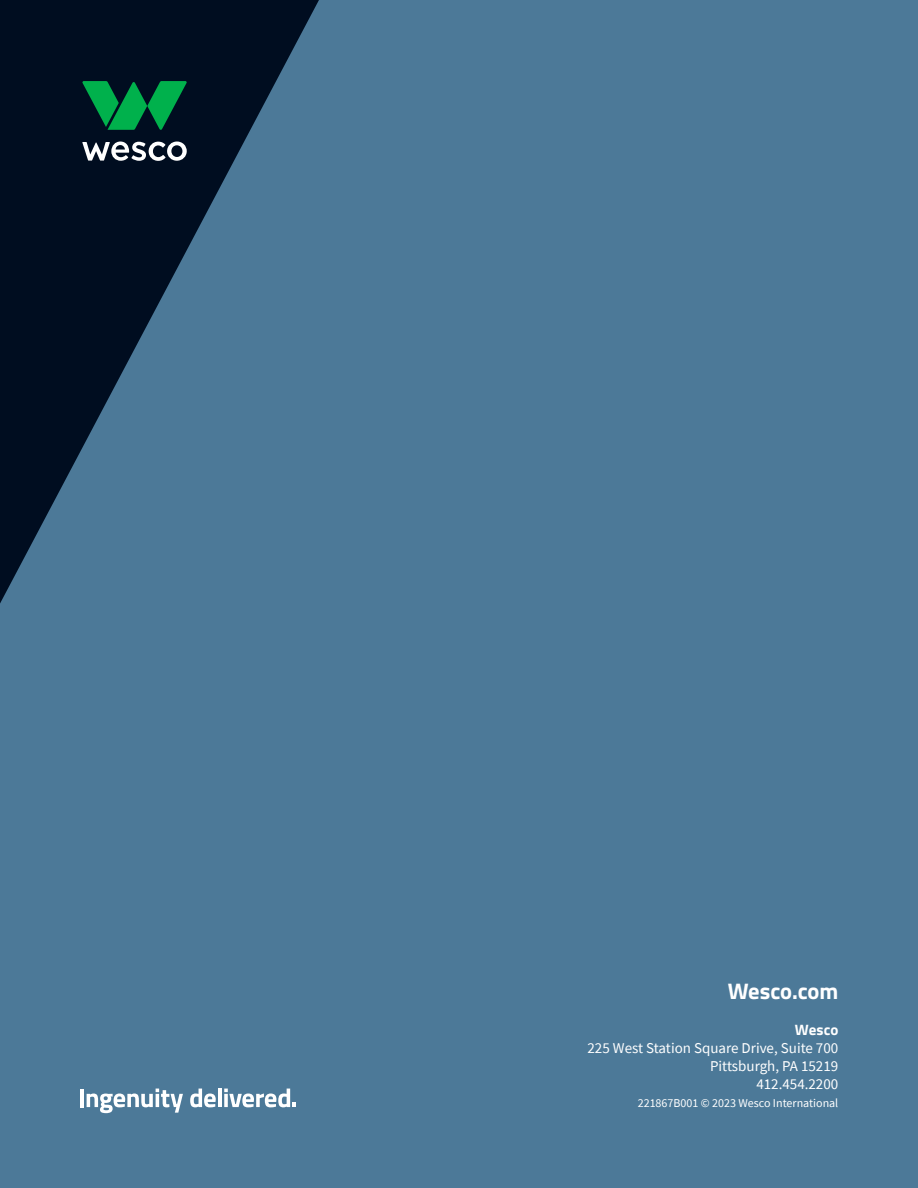
<style>
.page{position:relative;width:918px;height:1188px;background:#4c7998}
.page>*{position:absolute;margin:0;border:0;box-sizing:border-box;transform-origin:0 0}
.t1{font:700 22.5px "Titillium Web";letter-spacing:-.005em;color:#fff}
.t2{font:15px/18px "Source Sans Pro";color:#fff;text-align:right}
.t3{font:700 15px "Titillium Web";letter-spacing:.005em;color:#fff}
.t4{font:12px "Source Sans Pro";color:#fff}
</style>
<div class="page">
<svg style="left:0;top:0;width:319px;height:604px"></svg>
<svg style="left:82px;top:142px;width:105px;height:19px;background:#777e88"></svg>
<svg style="left:82px;top:81px;width:105px;height:49px;background:#006838"></svg>
<hr style="left:80px;top:1089px;width:4px;height:18px;background:#fff">
<svg style="left:87px;top:1089px;width:96px;height:24px"></svg>
<svg style="left:190px;top:1089px;width:26px;height:18px"></svg>
<hr style="left:218px;top:1089px;width:3px;height:18px;background:#fff">
<svg style="left:224px;top:1089px;width:72px;height:18px"></svg>
<h1 class="t1" style="left:728px;top:974px;width:112px">Wesco.com</h1>
<p class="t3" style="left:795px;top:1018px;width:45px">Wesco</p>
<p class="t2" style="left:588px;top:1039px;width:252px">225 West Station Square Drive, Suite 700<br>Pittsburgh, PA 15219<br>412.454.2200</p>
<p class="t4" style="left:638px;top:1095px;width:202px">221867B001 © 2023 Wesco International</p>
</div>
